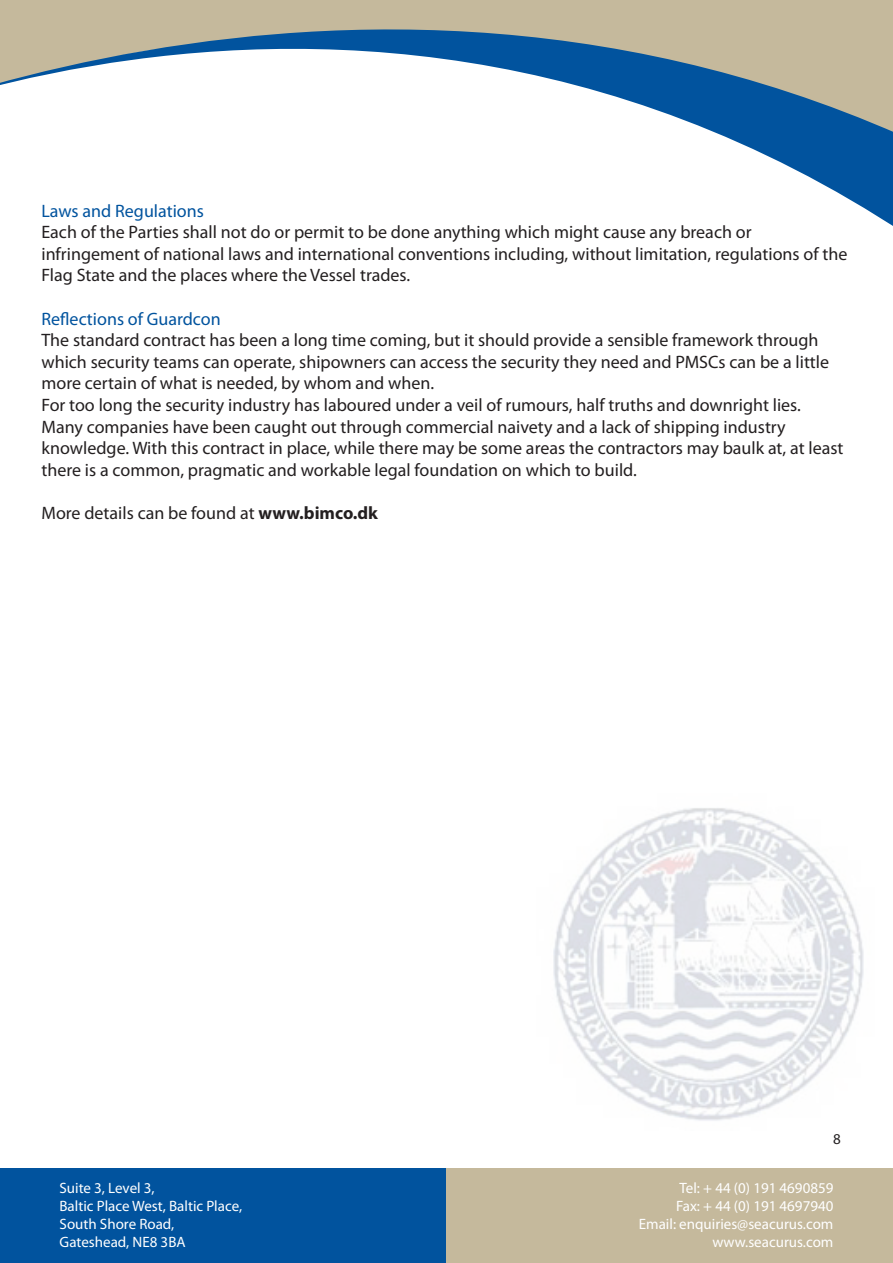
<style>
.page{position:relative;width:893px;height:1263px;background:#fff}
.page>*{position:absolute;margin:0;border:0;box-sizing:border-box;transform-origin:0 0}
.t1{font:18px/21.6px "Myriad Pro";color:#231f20}
.t2{font:18px "Myriad Pro";color:#01539e}
.t3{font:15px/18px "Myriad Pro";color:#fff}
.t4{font:15px "Myriad Pro";color:#231f20}
.s1{font-weight:700}
</style>
<div class="page">
<div style="left:0;top:1169px;width:446px;height:94px;background:#01539e"></div>
<div style="left:446px;top:1169px;width:447px;height:94px;background:#c5b99c"></div>
<img style="left:553px;top:808px;width:311px;height:313px">
<svg style="left:0;top:0;width:893px;height:226px"></svg>
<p class="t2" style="left:41px;top:199px;width:164px">Laws and Regulations</p>
<p class="t1" style="left:41px;top:221px;width:807px">Each of the Parties shall not do or permit to be done anything which might cause any breach or infringement of national laws and international conventions including, without limitation, regulations of the<br>Flag State and the places where the Vessel trades.</p>
<p class="t2" style="left:41px;top:307px;width:181px">Reflections of Guardcon</p>
<p class="t1" style="left:41px;top:329px;width:803px">The standard contract has been a long time coming, but it should provide a sensible framework through which security teams can operate, shipowners can access the security they need and PMSCs can be a little more certain of what is needed, by whom and when.<br>For too long the security industry has laboured under a veil of rumours, half truths and downright lies.<br>Many companies have been caught out through commercial naivety and a lack of shipping industry knowledge. With this contract in place, while there may be some areas the contractors may baulk at, at least there is a common, pragmatic and workable legal foundation on which to build.</p>
<p class="t1" style="left:41px;top:502px;width:338px">More details can be found at <span class="s1">www.bimco.dk</span></p>
<p class="t4" style="left:833px;top:1130px;width:9px">8</p>
<p class="t3" style="left:60px;top:1179px;width:184px">Suite 3, Level 3,<br>Baltic Place West, Baltic Place,<br>South Shore Road,<br>Gateshead, NE8 3BA</p>
<p class="t3" style="left:639px;top:1179px;width:196px;text-align:right">Tel: + 44 (0) 191 4690859<br>Fax: + 44 (0) 191 4697940<br>Email: enquiries@seacurus.com www.seacurus.com</p>
</div>
